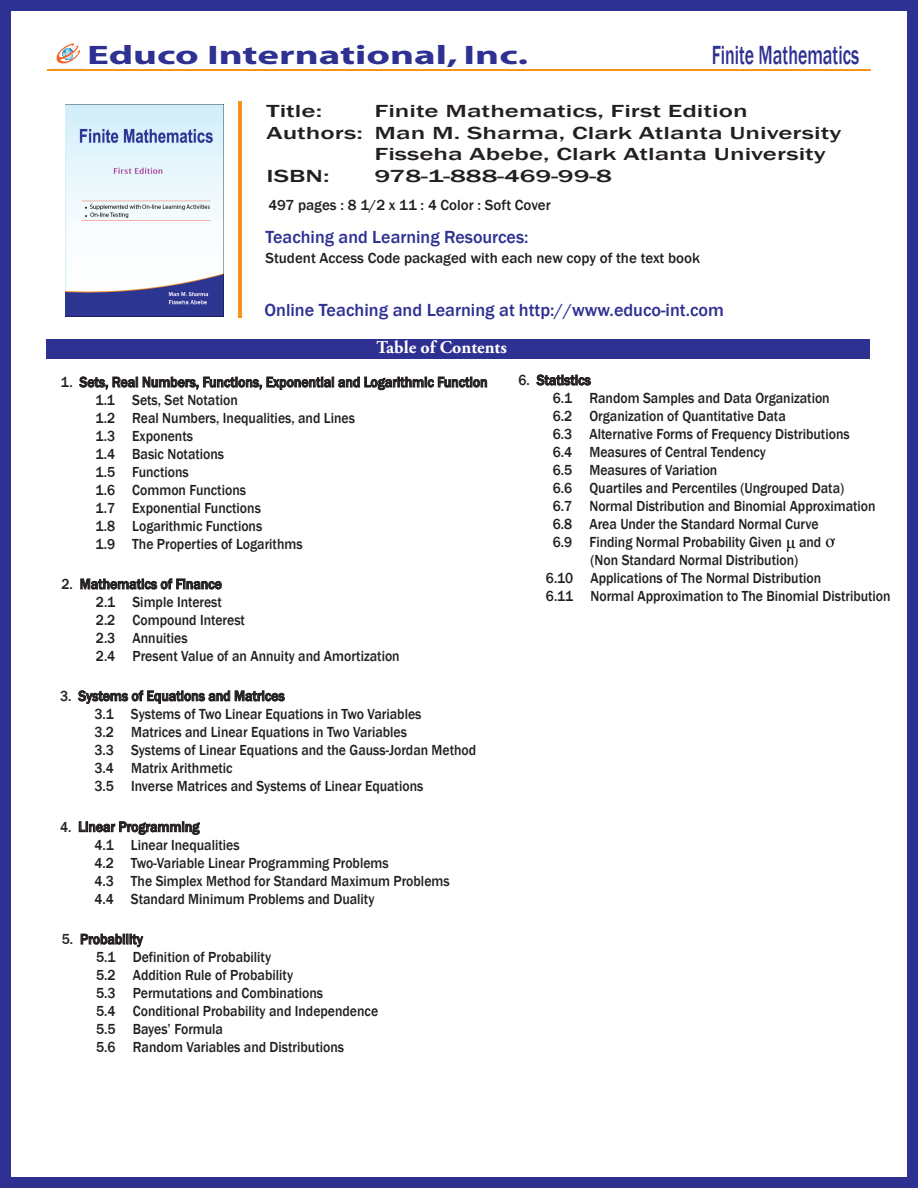
<style>
.page{position:relative;width:918px;height:1188px;background:#fff}
.page>*{position:absolute;margin:0;border:0;box-sizing:border-box;transform-origin:0 0}
.t1{font:500 27px "Franklin Gothic";color:#2e3092;scale:.66 1}
.t2{font:700 26.85px "Myriad";color:#2e3092;scale:1.53 1}
.t3{font:500 18px "Franklin Gothic";color:#231f20;scale:1.5 1}
.t4{font:500 18px "Franklin Gothic";color:#2e3092}
.t5{font:700 18px "Adobe Garamond Pro";color:#fff}
.t6{font:18px "Times New Roman";color:#040503}
.t7{font:17.55px "Times New Roman";color:#040503}
.t8{font:500 15px/18px "Franklin Gothic";color:#231f20;scale:.92 1}
.t9{font:500 15px "Franklin Gothic";color:#231f20}
</style>
<div class="page">
<div style="left:46px;top:339px;width:824px;height:20px;background:#2e3092"></div>
<hr style="left:238px;top:101px;width:4px;height:217px;background:#f7931d">
<svg style="left:81px;top:934px;width:62px;height:13px"></svg>
<svg style="left:79px;top:821px;width:121px;height:14px"></svg>
<svg style="left:78px;top:690px;width:207px;height:14px"></svg>
<svg style="left:80px;top:578px;width:142px;height:12px"></svg>
<svg style="left:79px;top:377px;width:408px;height:13px"></svg>
<hr style="left:47px;top:69px;width:824px;height:1px;background:#f7931d">
<svg style="left:536px;top:374px;width:55px;height:12px"></svg>
<div style="left:0;top:1178px;width:918px;height:10px;background:#2e3092"></div>
<div style="left:0;top:0;width:918px;height:11px;background:#2e3092"></div>
<div style="left:0;top:6px;width:11px;height:1180px;background:#2e3092"></div>
<div style="left:907px;top:8px;width:11px;height:1180px;background:#2e3092"></div>
<svg style="left:56px;top:43px;width:25px;height:21px"></svg>
<img style="left:65px;top:104px;width:158px;height:212px">
<h2 class="t2" style="left:87px;top:41px;width:290px">Educo International, Inc.</h2>
<h1 class="t1" style="left:712px;top:38px;width:225px">Finite Mathematics</h1>
<p class="t3" style="left:267px;top:100px;width:39px">Title:</p>
<p class="t3" style="left:375px;top:100px;width:250px">Finite Mathematics, First Edition</p>
<p class="t3" style="left:267px;top:122px;width:385px">Authors: Man M. Sharma, Clark Atlanta University</p>
<p class="t3" style="left:375px;top:143px;width:302px">Fisseha Abebe, Clark Atlanta University</p>
<p class="t3" style="left:267px;top:165px;width:44px">ISBN:</p>
<p class="t3" style="left:375px;top:165px;width:160px">978-1-888-469-99-8</p>
<p class="t9" style="left:268px;top:196px;width:284px">497 pages : 8 1/2 x 11 : 4 Color : Soft Cover</p>
<p class="t4" style="left:265px;top:226px;width:265px">Teaching and Learning Resources:</p>
<p class="t9" style="left:266px;top:249px;width:436px">Student Access Code packaged with each new copy of the text book</p>
<p class="t4" style="left:265px;top:299px;width:461px">Online Teaching and Learning at http://www.educo-int.com</p>
<p class="t5" style="left:377px;top:337px;width:132px">Table of Contents</p>
<p class="t8" style="left:95px;top:373px;width:428px;text-indent:-34px">1. Sets, Real Numbers, Functions, Exponential and Logarithmic Function<br>1.1 Sets, Set Notation<br>1.2 Real Numbers, Inequalities, and Lines<br>1.3 Exponents<br>1.4 Basic Notations<br>1.5 Functions<br>1.6 Common Functions<br>1.7 Exponential Functions<br>1.8 Logarithmic Functions<br>1.9 The Properties of Logarithms</p>
<p class="t8" style="left:96px;top:575px;width:332px;text-indent:-34px">2. Mathematics of Finance<br>2.1 Simple Interest<br>2.2 Compound Interest<br>2.3 Annuities<br>2.4 Present Value of an Annuity and Amortization</p>
<p class="t8" style="left:94px;top:687px;width:417px;text-indent:-34px">3. Systems of Equations and Matrices<br>3.1 Systems of Two Linear Equations in Two Variables<br>3.2 Matrices and Linear Equations in Two Variables<br>3.3 Systems of Linear Equations and the Gauss-Jordan Method 3.4 Matrix Arithmetic<br>3.5 Inverse Matrices and Systems of Linear Equations</p>
<p class="t8" style="left:94px;top:818px;width:388px;text-indent:-34px">4. Linear Programming<br>4.1 Linear Inequalities<br>4.2 Two-Variable Linear Programming Problems<br>4.3 The Simplex Method for Standard Maximum Problems 4.4 Standard Minimum Problems and Duality</p>
<p class="t8" style="left:96px;top:930px;width:308px;text-indent:-34px">5. Probability<br>5.1 Definition of Probability<br>5.2 Addition Rule of Probability<br>5.3 Permutations and Combinations<br>5.4 Conditional Probability and Independence<br>5.5 Bayes’ Formula<br>5.6 Random Variables and Distributions</p>
<p class="t8" style="left:518px;top:371px;width:80px">6. Statistics</p>
<p class="t8" style="left:553px;top:389px;width:303px">6.1 Random Samples and Data Organization</p>
<p class="t8" style="left:553px;top:407px;width:255px">6.2 Organization of Quantitative Data</p>
<p class="t8" style="left:553px;top:425px;width:324px">6.3 Alternative Forms of Frequency Distributions</p>
<p class="t8" style="left:553px;top:443px;width:233px">6.4 Measures of Central Tendency</p>
<p class="t8" style="left:553px;top:461px;width:180px">6.5 Measures of Variation</p>
<p class="t8" style="left:553px;top:479px;width:318px">6.6 Quartiles and Percentiles (Ungrouped Data)</p>
<p class="t8" style="left:553px;top:497px;width:352px">6.7 Normal Distribution and Binomial Approximation</p>
<p class="t8" style="left:553px;top:515px;width:290px">6.8 Area Under the Standard Normal Curve</p>
<p class="t8" style="left:553px;top:533px;width:293px">6.9 Finding Normal Probability Given and</p>
<p class="t8" style="left:591px;top:551px;width:227px">(Non Standard Normal Distribution)</p>
<p class="t8" style="left:546px;top:569px;width:301px">6.10 Applications of The Normal Distribution</p>
<p class="t8" style="left:546px;top:587px;width:376px">6.11 Normal Approximation to The Binomial Distribution</p>
<p class="t7" style="left:786px;top:530px;width:12px">µ</p>
<p class="t6" style="left:826px;top:529px;width:11px">ơ</p>
</div>
